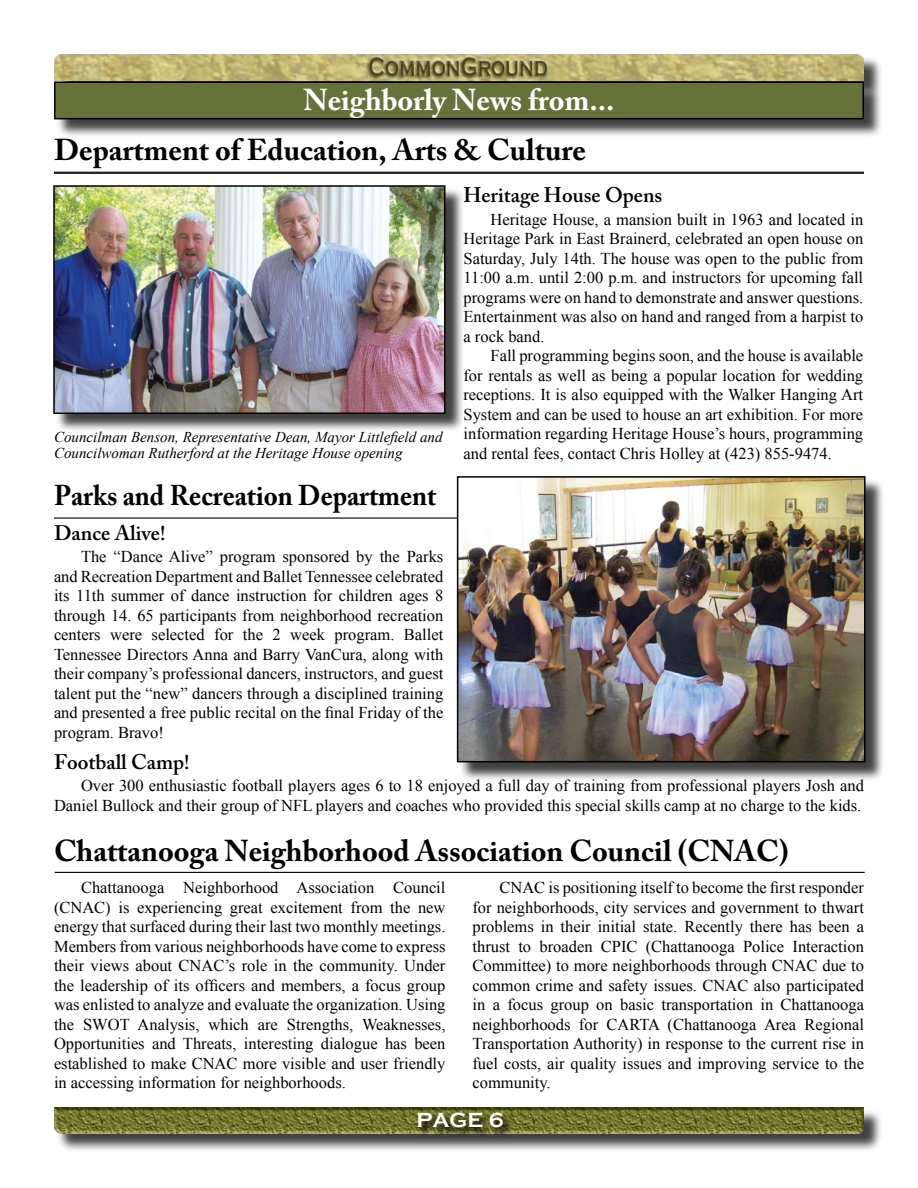
<style>
.page{position:relative;width:918px;height:1188px;background:#fff}
.page>*{position:absolute;margin:0;border:0;box-sizing:border-box;transform-origin:0 0}
.t1{font:700 30px "Adobe Caslon Pro";color:#000}
.t2{font:700 30px "Adobe Caslon Pro";color:#fff}
.t3{font:700 28.5px "Adobe Caslon Pro";color:#000;scale:.94 1}
.t4{font:600 21px "Adobe Caslon Pro";color:#000}
.t5{font:700 21px "Copperplate Gothic";color:#fff}
.t6{font:16.5px/19.5px "Times New Roman";color:#000;text-align:justify}
.t7{font:italic 15px/16.5px "Times New Roman";color:#000}
</style>
<div class="page">
<img style="left:54px;top:54px;width:810px;height:27px">
<div style="left:56px;top:1108px;width:828px;height:46px;background:#000;opacity:.75"></div>
<img style="left:54px;top:1107px;width:810px;height:27px">
<svg style="left:417px;top:1112px;width:96px;height:26px;background:#58592d"></svg>
<hr style="left:54px;top:172px;width:810px;height:1px;background:#000">
<div style="left:56px;top:82px;width:828px;height:58px;background:#000;opacity:.75"></div>
<div style="left:55px;top:82px;width:808px;height:37px;background:#66723a"></div>
<div style="left:54px;top:81px;width:810px;height:38px;border:2px solid #000"></div>
<hr style="left:54px;top:518px;width:810px;height:1px;background:#000">
<hr style="left:54px;top:173px;width:810px;height:1px;background:#000">
<hr style="left:55px;top:872px;width:810px;height:1px;background:#000">
<div style="left:55px;top:187px;width:410px;height:246px;background:#000;opacity:.75"></div>
<img style="left:56px;top:188px;width:387px;height:223px">
<div style="left:53px;top:185px;width:393px;height:229px;border:2px solid #000"></div>
<div style="left:458px;top:478px;width:428px;height:304px;background:#000;opacity:.75"></div>
<img style="left:460px;top:479px;width:403px;height:280px">
<div style="left:457px;top:476px;width:409px;height:286px;border:2px solid #000"></div>
<svg style="left:490px;top:1113px;width:13px;height:15px"></svg>
<h1 class="t2" style="left:303px;top:82px;width:313px">Neighborly News from...</h1>
<h1 class="t1" style="left:54px;top:132px;width:533px">Department of Education, Arts &amp; Culture</h1>
<p class="t4" style="left:464px;top:183px;width:200px">Heritage House Opens</p>
<p class="t6" style="left:464px;top:209px;width:401px;text-indent:27px">Heritage House, a mansion built in 1963 and located in Heritage Park in East Brainerd, celebrated an open house on Saturday, July 14th. The house was open to the public from 11:00 a.m. until 2:00 p.m. and instructors for upcoming fall programs were on hand to demonstrate and answer questions.<br>Entertainment was also on hand and ranged from a harpist to a rock band.</p>
<p class="t6" style="left:464px;top:346px;width:401px;text-indent:27px">Fall programming begins soon, and the house is available for rentals as well as being a popular location for wedding receptions. It is also equipped with the Walker Hanging Art System and can be used to house an art exhibition. For more information regarding Heritage House’s hours, programming and rental fees, contact Chris Holley at (423) 855-9474.</p>
<h2 class="t3" style="left:54px;top:478px;width:408px">Parks and Recreation Department</h2>
<p class="t7" style="left:54px;top:428px;width:390px">Councilman Benson, Representative Dean, Mayor Littlefield and<br>Councilwoman Rutherford at the Heritage House opening</p>
<p class="t4" style="left:54px;top:520px;width:113px">Dance Alive!</p>
<p class="t6" style="left:54px;top:547px;width:391px;text-indent:27px">The “Dance Alive” program sponsored by the Parks and Recreation Department and Ballet Tennessee celebrated its 11th summer of dance instruction for children ages 8 through 14. 65 participants from neighborhood recreation centers were selected for the 2 week program. Ballet Tennessee Directors Anna and Barry VanCura, along with their company’s professional dancers, instructors, and guest talent put the “new” dancers through a disciplined training and presented a free public recital on the final Friday of the program. Bravo!</p>
<p class="t4" style="left:54px;top:749px;width:137px">Football Camp!</p>
<p class="t6" style="left:54px;top:776px;width:811px;text-align:right">Over 300 enthusiastic football players ages 6 to 18 enjoyed a full day of training from professional players Josh and<br>Daniel Bullock and their group of NFL players and coaches who provided this special skills camp at no charge to the kids.</p>
<h1 class="t1" style="left:54px;top:833px;width:736px">Chattanooga Neighborhood Association Council (CNAC)</h1>
<p class="t6" style="left:54px;top:878px;width:393px;text-indent:27px">Chattanooga Neighborhood Association Council (CNAC) is experiencing great excitement from the new energy that surfaced during their last two monthly meetings.<br>Members from various neighborhoods have come to express their views about CNAC’s role in the community. Under the leadership of its officers and members, a focus group was enlisted to analyze and evaluate the organization. Using the SWOT Analysis, which are Strengths, Weaknesses, Opportunities and Threats, interesting dialogue has been established to make CNAC more visible and user friendly in accessing information for neighborhoods.</p>
<p class="t6" style="left:472px;top:878px;width:393px;text-indent:27px">CNAC is positioning itself to become the first responder for neighborhoods, city services and government to thwart problems in their initial state. Recently there has been a thrust to broaden CPIC (Chattanooga Police Interaction Committee) to more neighborhoods through CNAC due to common crime and safety issues. CNAC also participated in a focus group on basic transportation in Chattanooga neighborhoods for CARTA (Chattanooga Area Regional Transportation Authority) in response to the current rise in fuel costs, air quality issues and improving service to the community.</p>
<p class="t5" style="left:416px;top:1109px;width:69px">PAGE</p>
</div>
